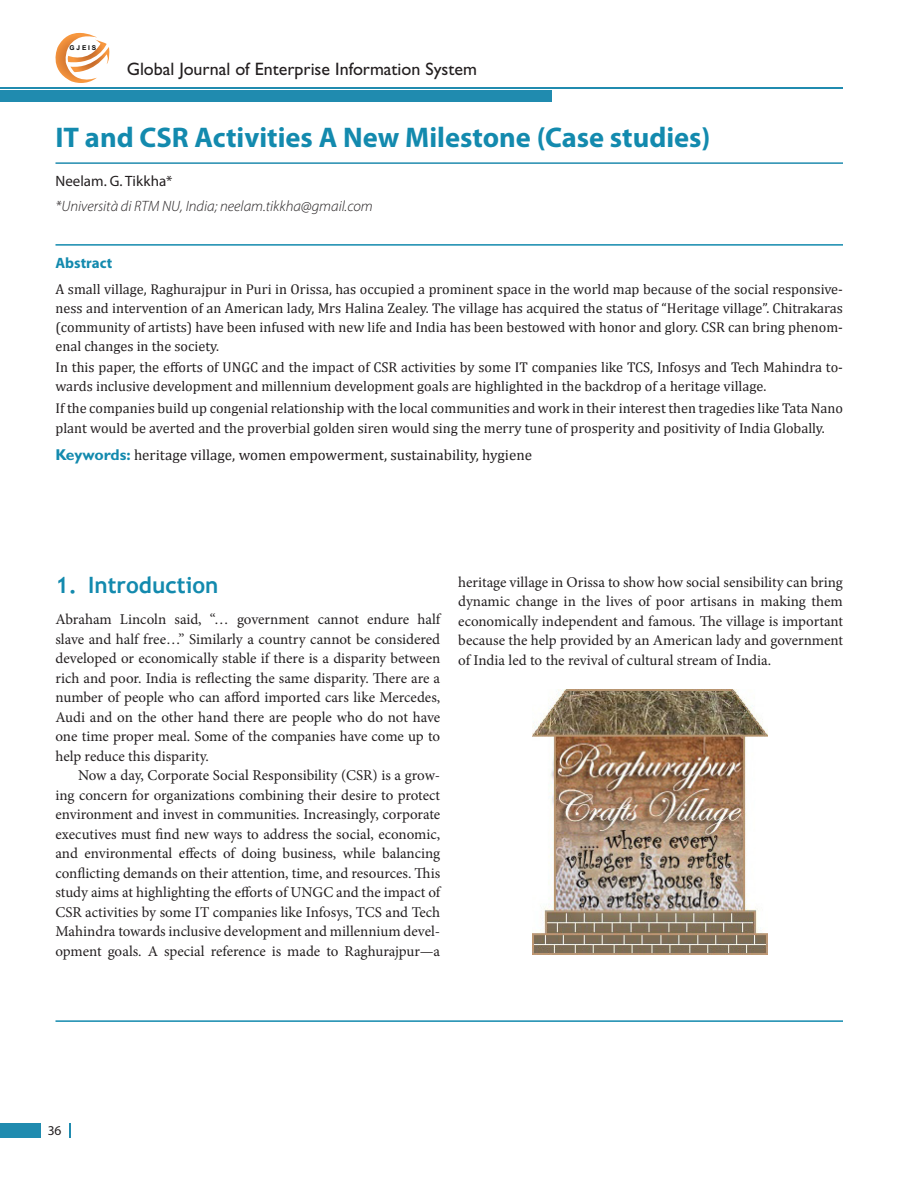
<style>
.page{position:relative;width:918px;height:1188px;background:#fff}
.page>*{position:absolute;margin:0;border:0;box-sizing:border-box;transform-origin:0 0}
.AT{font:700 28.5px "Myriad Pro";color:#138aae}
.t1{font:700 22.5px "Trebuchet MS";color:#138aae}
.Paragraph_Style_1{font:18px "Gill Sans";color:#231f20}
.Text_Ind{font:15px/19.5px "Minion Pro";color:#231f20;text-align:justify}
.Text{font:15px/19.5px "Minion Pro";letter-spacing:-.005em;color:#231f20;text-align:justify}
.Keyword{font:15px "Cambria";color:#231f20}
.Affiliation{font:italic 300 15px "Myriad Pro";color:#231f20}
.Author{font:15px "Myriad Pro";color:#231f20}
.Abs_Head{font:700 15px "Myriad Pro";color:#138aae}
.Abs_Text1{font:14.25px/18.8px "Cambria";color:#231f20}
.Paragraph_Style_1-2{font:13.5px "Myriad Pro";color:#231f20}
.t2{font:700 6.6px "Arial";color:#050504}
.s1{font-family:"Gill Sans";font-weight:700;font-size:15.75px;color:#138aae}
</style>
<div class="page">
<div style="left:0;top:1124px;width:40px;height:14px;background:#208baf"></div>
<svg style="left:69px;top:1124px;width:1px;height:14px"></svg>
<hr style="left:0;top:87px;width:843px;height:1px;background:#208baf">
<div style="left:0;top:90px;width:552px;height:12px;background:#208baf"></div>
<hr style="left:56px;top:162px;width:787px;height:2px;background:#208baf">
<hr style="left:56px;top:244px;width:787px;height:2px;background:#138aae">
<hr style="left:56px;top:1020px;width:787px;height:2px;background:#138aae">
<img style="left:532px;top:690px;width:235px;height:265px">
<svg style="left:55px;top:33px;width:55px;height:50px"></svg>
<p class="t2" style="left:70px;top:43px;width:28px">G J E I S</p>
<p class="Paragraph_Style_1" style="left:127px;top:58px;width:352px">Global Journal of Enterprise Information System</p>
<p class="AT" style="left:56px;top:122px;width:657px">IT and CSR Activities A New Milestone (Case studies)</p>
<p class="Author" style="left:56px;top:173px;width:118px">Neelam. G. Tikkha*</p>
<p class="Affiliation" style="left:56px;top:198px;width:319px">*Università di RTM NU, India; neelam.tikkha@gmail.com</p>
<p class="Abs_Head" style="left:56px;top:255px;width:58px">Abstract</p>
<p class="Abs_Text1" style="left:56px;top:280px;width:789px;text-align:justify">A small village, Raghurajpur in Puri in Orissa, has occupied a prominent space in the world map because of the social responsive&shy;ness and intervention of an American lady, Mrs Halina Zealey. The village has acquired the status of “Heritage village”. Chitrakaras (community of artists) have been infused with new life and India has been bestowed with honor and glory. CSR can bring phenom&shy;enal changes in the society.</p>
<p class="Abs_Text1" style="left:56px;top:358px;width:789px">In this paper, the efforts of UNGC and the impact of CSR activities by some IT companies like TCS, Infosys and Tech Mahindra to&shy;wards inclusive development and millennium development goals are highlighted in the backdrop of a heritage village.</p>
<p class="Abs_Text1" style="left:56px;top:398px;width:789px;line-height:19.8px">If the companies build up congenial relationship with the local communities and work in their interest then tragedies like Tata Nano plant would be averted and the proverbial golden siren would sing the merry tune of prosperity and positivity of India Globally.</p>
<p class="Keyword" style="left:56px;top:446px;width:478px"><span class="s1">Keywords:</span> heritage village, women empowerment, sustainability, hygiene</p>
<h1 class="t1" style="left:56px;top:571px;width:164px">1. Introduction</h1>
<p class="Text" style="left:56px;top:610px;width:386px">Abraham Lincoln said, “… government cannot endure half slave and half free…’’ Similarly a country cannot be considered developed or economically stable if there is a disparity between rich and poor. India is reflecting the same disparity. There are a number of people who can afford imported cars like Mercedes, Audi and on the other hand there are people who do not have one time proper meal. Some of the companies have come up to help reduce this disparity.</p>
<p class="Text_Ind" style="left:56px;top:766px;width:386px;text-indent:22px">Now a day, Corporate Social Responsibility (CSR) is a grow&shy;ing concern for organizations combining their desire to protect environment and invest in communities. Increasingly, corporate executives must find new ways to address the social, economic, and environmental effects of doing business, while balancing conflicting demands on their attention, time, and resources. This study aims at highlighting the efforts of UNGC and the impact of CSR activities by some IT companies like Infosys, TCS and Tech Mahindra towards inclusive development and millennium devel&shy;opment goals. A special reference is made to Raghurajpur—a</p>
<p class="Text_Ind" style="left:458px;top:572px;width:386px">heritage village in Orissa to show how social sensibility can bring dynamic change in the lives of poor artisans in making them economically independent and famous. The village is important because the help provided by an American lady and government of India led to the revival of cultural stream of India.</p>
<p class="Paragraph_Style_1-2" style="left:48px;top:1123px;width:15px">36</p>
</div>
